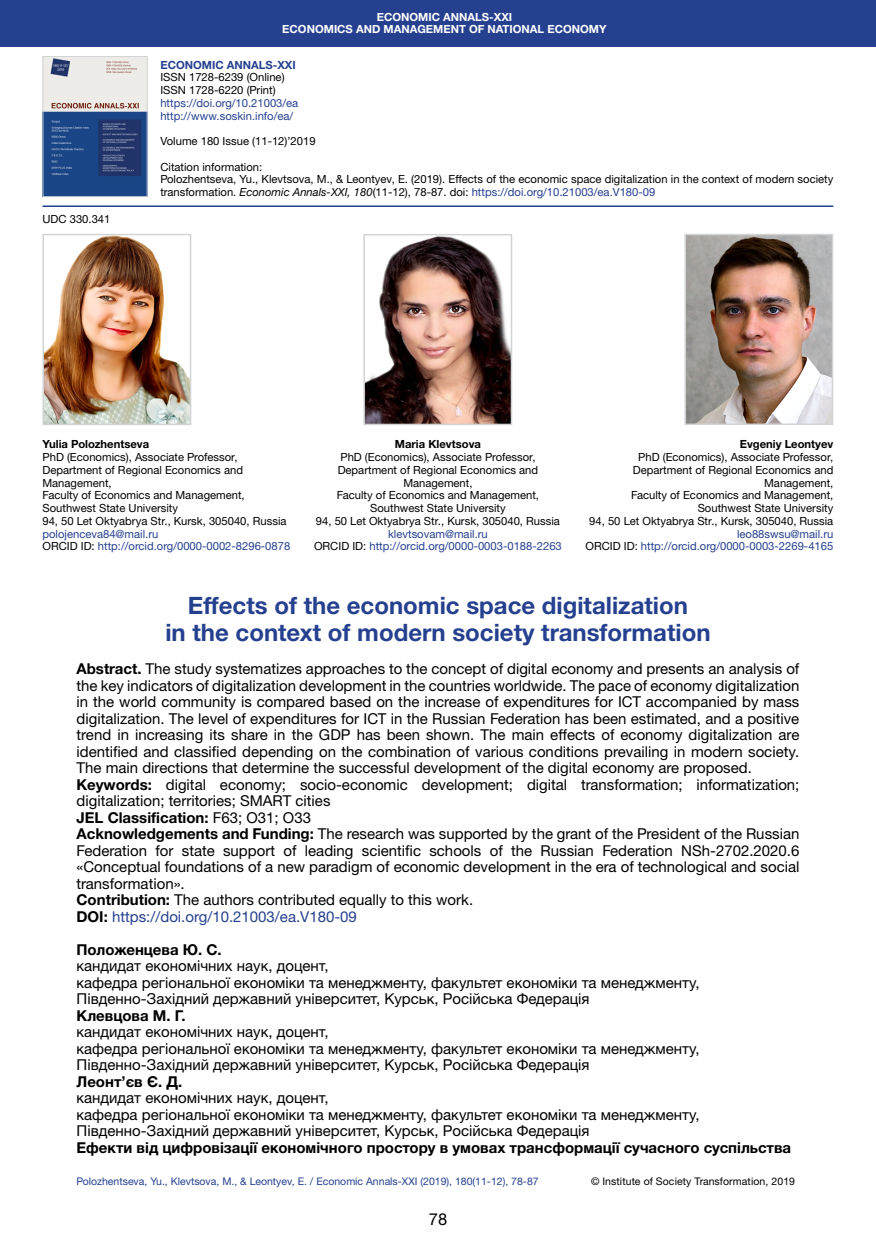
<style>
.page{position:relative;width:876px;height:1246px;background:#fff}
.page>*{position:absolute;margin:0;border:0;box-sizing:border-box;transform-origin:0 0}
.Заголовок_2019_2{font:700 24px "Helvetica Neue LTW1 G";color:#25408f}
.t1{font:16.5px "Helvetica Neue LTW1 G";color:#000}
.Анотация_2019{font:15px/16.5px "Helvetica Neue LTW1 G";color:#000;text-align:justify}
.Анотация_2019-2{font:700 15px "Helvetica Neue LTW1 G";color:#000}
.Анотация_2019-3{font:15px "Helvetica Neue LTW1 G";color:#25408f}
.Посада_2016{font:11.25px/12.8px "Helvetica Neue LTW1 G";color:#000}
.Посада_2016-2{font:11.25px "Helvetica Neue LTW1 G";color:#25408f}
.Посада_2016-3{font:700 11.25px "Helvetica Neue LTW1 G";color:#fff}
.Посада_2016-4{font:700 11.25px "Helvetica Neue LTW1 G";color:#000}
.Посада_2016-5{font:700 11.25px "Helvetica Neue LTW1 G";color:#25408f}
.Нижний_колонтитул_20{font:10.5px "Helvetica Neue LTW1 G";color:#25408f}
.t2{font:10.5px "Helvetica Neue LTW1 G";letter-spacing:.01em;color:#000}
.s1{font-style:italic}
.s2{color:#25408f}
.s3{color:#000}
.s4{font-weight:700}
.s5{font-weight:400}
.s6{font-weight:700;color:#000}
</style>
<div class="page">
<div style="left:0;top:0;width:876px;height:47px;background:#25408f"></div>
<img style="left:44px;top:58px;width:102px;height:137px">
<div style="left:42px;top:56px;width:106px;height:141px;border:1px solid #d1d3d4"></div>
<hr style="left:42px;top:205px;width:791px;height:2px;background:#25408f">
<img style="left:687px;top:237px;width:143px;height:185px">
<div style="left:684px;top:234px;width:149px;height:191px;border:2px solid #d1d3d4"></div>
<img style="left:366px;top:237px;width:143px;height:185px">
<div style="left:363px;top:234px;width:149px;height:191px;border:2px solid #d1d3d4"></div>
<img style="left:45px;top:237px;width:143px;height:185px">
<div style="left:42px;top:234px;width:149px;height:191px;border:2px solid #d1d3d4"></div>
<p class="Посада_2016-3" style="left:377px;top:10px;width:137px">ECONOMIC ANNALS-XXI</p>
<p class="Посада_2016-3" style="left:282px;top:22px;width:326px">ECONOMICS AND MANAGEMENT OF NATIONAL ECONOMY</p>
<p class="Посада_2016" style="left:42px;top:212px;width:69px">UDC 330.341</p>
<p class="Посада_2016-5" style="left:160px;top:58px;width:137px">ECONOMIC ANNALS-XXI</p>
<p class="Посада_2016" style="left:160px;top:71px;width:126px">ISSN 1728-6239 (Online)</p>
<p class="Посада_2016" style="left:160px;top:84px;width:117px">ISSN 1728-6220 (Print)</p>
<p class="Посада_2016-2" style="left:160px;top:96px;width:139px">https://doi.org/10.21003/ea</p>
<p class="Посада_2016-2" style="left:160px;top:109px;width:134px">http://www.soskin.info/ea/</p>
<p class="Посада_2016" style="left:160px;top:135px;width:157px">Volume 180 Issue (11-12)’2019</p>
<p class="Посада_2016" style="left:160px;top:160px;width:103px">Citation information:</p>
<p class="Посада_2016" style="left:160px;top:173px;width:675px">Polozhentseva, Yu., Klevtsova, M., &amp; Leontyev, E. (2019). Effects of the economic space digitalization in the context of modern society transformation. <span class="s1">Economic Annals-XXI, 180</span>(11-12), 78-87. doi: <span class="s2">https://doi.org/10.21003/ea.V180-09</span></p>
<p class="Посада_2016-4" style="left:42px;top:437px;width:108px">Yulia Polozhentseva</p>
<p class="Посада_2016" style="left:42px;top:451px;width:202px">PhD (Economics), Associate Professor,<br>Department of Regional Economics and<br>Management,</p>
<p class="Посада_2016" style="left:42px;top:489px;width:204px">Faculty of Economics and Management,</p>
<p class="Посада_2016" style="left:42px;top:502px;width:137px">Southwest State University</p>
<p class="Посада_2016" style="left:42px;top:514px;width:246px">94, 50 Let Oktyabrya Str., Kursk, 305040, Russia</p>
<p class="Посада_2016-2" style="left:42px;top:527px;width:117px">polojenceva84@mail.ru</p>
<p class="Посада_2016-2" style="left:42px;top:539px;width:249px"><span class="s3">ORCID ID:</span> http://orcid.org/0000-0002-8296-0878</p>
<p class="Посада_2016-4" style="left:395px;top:437px;width:88px">Maria Klevtsova</p>
<p class="Посада_2016" style="left:338px;top:451px;width:202px;text-align:center">PhD (Economics), Associate Professor,<br>Department of Regional Economics and<br>Management,</p>
<p class="Посада_2016" style="left:337px;top:489px;width:204px;text-align:center">Faculty of Economics and Management,<br>Southwest State University</p>
<p class="Посада_2016" style="left:316px;top:514px;width:246px">94, 50 Let Oktyabrya Str., Kursk, 305040, Russia</p>
<p class="Посада_2016-2" style="left:388px;top:527px;width:101px">klevtsovam@mail.ru</p>
<p class="Посада_2016-2" style="left:314px;top:539px;width:249px"><span class="s3">ORCID ID:</span> http://orcid.org/0000-0003-0188-2263</p>
<p class="Посада_2016-4" style="left:740px;top:437px;width:95px">Evgeniy Leontyev</p>
<p class="Посада_2016" style="left:633px;top:451px;width:202px;text-align:right">PhD (Economics), Associate Professor,<br>Department of Regional Economics and<br>Management,</p>
<p class="Посада_2016" style="left:631px;top:489px;width:204px;text-align:right">Faculty of Economics and Management,<br>Southwest State University</p>
<p class="Посада_2016" style="left:589px;top:514px;width:246px">94, 50 Let Oktyabrya Str., Kursk, 305040, Russia</p>
<p class="Посада_2016-2" style="left:737px;top:527px;width:98px">leo88swsu@mail.ru</p>
<p class="Посада_2016-2" style="left:585px;top:539px;width:249px"><span class="s3">ORCID ID:</span> http://orcid.org/0000-0003-2269-4165</p>
<p class="Заголовок_2019_2" style="left:188px;top:591px;width:501px">Effects of the economic space digitalization</p>
<p class="Заголовок_2019_2" style="left:165px;top:618px;width:547px">in the context of modern society transformation</p>
<p class="Анотация_2019" style="left:77px;top:660px;width:724px"><span class="s4">Abstract.</span> The study systematizes approaches to the concept of digital economy and presents an analysis of the key indicators of digitalization development in the countries worldwide. The pace of economy digitalization in the world community is compared based on the increase of expenditures for ICT accompanied by mass digitalization. The level of expenditures for ICT in the Russian Federation has been estimated, and a positive trend in increasing its share in the GDP has been shown. The main effects of economy digitalization are identified and classified depending on the combination of various conditions prevailing in modern society.<br>The main directions that determine the successful development of the digital economy are proposed.</p>
<p class="Анотация_2019" style="left:77px;top:776px;width:724px"><span class="s4">Keywords:</span> digital economy; socio-economic development; digital transformation; informatization; digitalization; territories; SMART cities</p>
<p class="Анотация_2019-2" style="left:77px;top:808px;width:236px">JEL Сlassіfіcatіon: <span class="s5">F63; O31; O33</span></p>
<p class="Анотация_2019" style="left:77px;top:825px;width:724px"><span class="s4">Acknowledgements and Funding:</span> The research was supported by the grant of the President of the Russian Federation for state support of leading scientific schools of the Russian Federation NSh-2702.2020.6 «Conceptual foundations of a new paradigm of economic development in the era of technological and social transformation».</p>
<p class="Анотация_2019" style="left:77px;top:891px;width:398px"><span class="s4">Contribution:</span> The authors contributed equally to this work.</p>
<p class="Анотация_2019-3" style="left:77px;top:907px;width:282px"><span class="s6">DOI:</span> https://doi.org/10.21003/ea.V180-09</p>
<p class="Анотация_2019-2" style="left:77px;top:940px;width:147px">Положенцева Ю. С.</p>
<p class="Анотация_2019" style="left:77px;top:957px;width:253px">кандидат економічних наук, доцент,</p>
<p class="Анотация_2019" style="left:77px;top:974px;width:625px">кафедра регіональної економіки та менеджменту, факультет економіки та менеджменту,</p>
<p class="Анотация_2019" style="left:77px;top:990px;width:515px">Південно-Західний державний університет, Курськ, Російська Федерація</p>
<p class="Анотация_2019-2" style="left:77px;top:1006px;width:111px">Клевцова М. Г.</p>
<p class="Анотация_2019" style="left:77px;top:1023px;width:253px">кандидат економічних наук, доцент,</p>
<p class="Анотация_2019" style="left:77px;top:1040px;width:625px">кафедра регіональної економіки та менеджменту, факультет економіки та менеджменту,</p>
<p class="Анотация_2019" style="left:77px;top:1056px;width:515px">Південно-Західний державний університет, Курськ, Російська Федерація</p>
<p class="Анотация_2019-2" style="left:77px;top:1072px;width:107px">Леонт’єв Є. Д.</p>
<p class="Анотация_2019" style="left:77px;top:1089px;width:253px">кандидат економічних наук, доцент,</p>
<p class="Анотация_2019" style="left:77px;top:1106px;width:625px">кафедра регіональної економіки та менеджменту, факультет економіки та менеджменту,</p>
<p class="Анотация_2019" style="left:77px;top:1122px;width:515px">Південно-Західний державний університет, Курськ, Російська Федерація</p>
<p class="Анотация_2019-2" style="left:77px;top:1138px;width:716px">Ефекти від цифровізації економічного простору в умовах трансформації сучасного суспільства</p>
<p class="t2" style="left:591px;top:1174px;width:206px">© Institute of Society Transformation, 2019</p>
<p class="Нижний_колонтитул_20" style="left:77px;top:1174px;width:464px">Polozhentseva, Yu., Klevtsova, M., &amp; Leontyev, E. / Economic Annals-XXI (2019), 180(11-12), 78-87</p>
<p class="t1" style="left:429px;top:1208px;width:20px">78</p>
</div>
